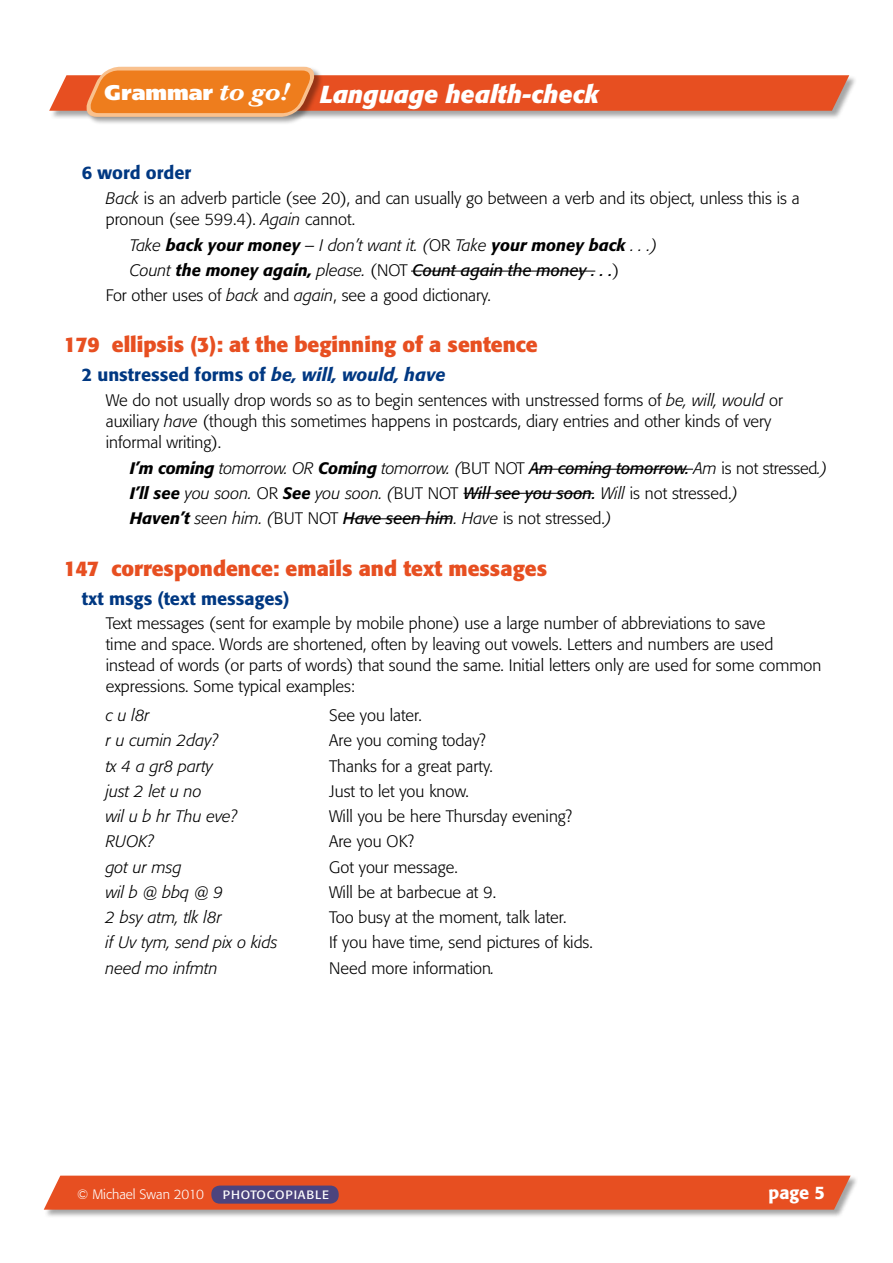
<style>
.page{position:relative;width:893px;height:1263px;background:#fff}
.page>*{position:absolute;margin:0;border:0;box-sizing:border-box;transform-origin:0 0}
.t1{font:italic 700 24.3px "Formata";color:#fff}
.t2{font:700 21px "Formata";color:#e74f21}
.t3{font:500 18px "Formata";color:#003882}
.t4{font:500 18px "Formata";color:#fff}
.t5{font:300 16.5px/21px "Formata";color:#000}
.t6{font:italic 300 16.5px/25.2px "Formata";color:#000}
.t7{font:italic 16.5px "Formata";color:#000}
.t8{font:300 13.5px "Formata";color:#fff}
.t9{font:12px "Formata";letter-spacing:.06em;color:#fff;scale:1.05 1}
.s1{font-family:"Frutiger";font-weight:900;font-style:normal;font-size:21.3px}
.s2{font-family:"Baskerville";font-size:26.25px}
.s3{font-style:italic}
.s4{font-weight:500}
.s5{font-style:normal}
.s6{font-weight:300}
.s7{font-weight:300;font-style:normal}
.s8{font-weight:400}
</style>
<div class="page">
<div style="left:43px;top:1175px;width:815px;height:43px;background:#000;opacity:.35"></div>
<svg style="left:44px;top:1175px;width:807px;height:35px;background:#e6562b"></svg>
<div style="left:211px;top:1185px;width:128px;height:18px;background:#4c447e;border-radius:9px"></div>
<div style="left:49px;top:75px;width:808px;height:45px;background:#000;opacity:.35"></div>
<div style="left:86px;top:66px;width:237px;height:60px;background:#000;opacity:.35"></div>
<svg style="left:49px;top:66px;width:800px;height:53px"></svg>
<hr style="left:411px;top:271px;width:184px;height:1px;background:#000">
<hr style="left:531px;top:469px;width:162px;height:1px;background:#000">
<hr style="left:463px;top:493px;width:131px;height:1px;background:#000">
<hr style="left:344px;top:518px;width:106px;height:1px;background:#000">
<h1 class="t1" style="left:105px;top:79px;width:496px"><span class="s1">Grammar</span> <span class="s2">to go!</span> Language health-check</h1>
<p class="t3" style="left:82px;top:162px;width:111px">6 word order</p>
<p class="t5" style="left:106px;top:188px;width:695px"><span class="s3">Back</span> is an adverb particle (see 20), and can usually go between a verb and its object, unless this is a pronoun (see 599.4). <span class="s3">Again</span> cannot.</p>
<p class="t6" style="left:130px;top:232px;width:529px">Take <span class="s4">back your money</span> – I don’t want it. (<span class="s5">OR</span> Take <span class="s4">your money back</span> . . .)</p>
<p class="t7" style="left:130px;top:260px;width:491px"><span class="s6">Count</span> <span class="s4">the money again,</span> <span class="s6">please.</span> <span class="s7">(NOT</span> Count again the money . . .<span class="s7">)</span></p>
<p class="t5" style="left:106px;top:285px;width:387px">For other uses of <span class="s3">back</span> and <span class="s3">again</span>, see a good dictionary.</p>
<p class="t2" style="left:64px;top:331px;width:475px">179 ellipsis (3): at the beginning of a sentence</p>
<p class="t3" style="left:82px;top:364px;width:365px">2 unstressed forms of <span class="s3">be, will, would, have</span></p>
<p class="t5" style="left:106px;top:390px;width:679px">We do not usually drop words so as to begin sentences with unstressed forms of <span class="s3">be, will, would</span> or auxiliary <span class="s3">have</span> (though this sometimes happens in postcards, diary entries and other kinds of very informal writing).</p>
<p class="t6" style="left:130px;top:455px;width:699px"><span class="s4">I’m coming</span> tomorrow. OR <span class="s4">Coming</span> tomorrow. (<span class="s5">BUT NOT</span> <span class="s8">Am coming tomorrow.</span> Am <span class="s5">is not stressed</span>.)<br><span class="s4">I’ll see</span> you soon. <span class="s5">OR</span> <span class="s4">See</span> you soon. (<span class="s5">BUT NOT</span> <span class="s8">Will see you soon.</span> Will <span class="s5">is not stressed.</span>)<br><span class="s4">Haven’t</span> seen him. (<span class="s5">BUT NOT</span> <span class="s8">Have seen him</span>. Have <span class="s5">is not stressed.</span>)</p>
<p class="t2" style="left:64px;top:556px;width:485px">147 correspondence: emails and text messages</p>
<p class="t3" style="left:82px;top:587px;width:209px">txt msgs (text messages)</p>
<p class="t5" style="left:106px;top:612px;width:717px">Text messages (sent for example by mobile phone) use a large number of abbreviations to save<br>time and space. Words are shortened, often by leaving out vowels. Letters and numbers are used instead of words (or parts of words) that sound the same. Initial letters only are used for some common expressions. Some typical examples:</p>
<p class="t6" style="left:106px;top:703px;width:46px">c u l8r</p>
<p class="t5" style="left:329px;top:705px;width:94px">See you later.</p>
<p class="t6" style="left:106px;top:728px;width:114px">r u cumin 2day?</p>
<p class="t5" style="left:329px;top:730px;width:158px">Are you coming today?</p>
<p class="t6" style="left:106px;top:753px;width:109px">tx 4 a gr8 party</p>
<p class="t5" style="left:329px;top:755px;width:165px">Thanks for a great party.</p>
<p class="t6" style="left:106px;top:779px;width:97px">just 2 let u no</p>
<p class="t5" style="left:329px;top:781px;width:141px">Just to let you know.</p>
<p class="t6" style="left:106px;top:804px;width:133px">wil u b hr Thu eve?</p>
<p class="t5" style="left:329px;top:806px;width:244px">Will you be here Thursday evening?</p>
<p class="t6" style="left:106px;top:829px;width:50px">RUOK?</p>
<p class="t5" style="left:329px;top:831px;width:86px">Are you OK?</p>
<p class="t6" style="left:106px;top:854px;width:78px">got ur msg</p>
<p class="t5" style="left:329px;top:856px;width:130px">Got your message.</p>
<p class="t6" style="left:106px;top:880px;width:119px">wil b @ bbq @ 9</p>
<p class="t5" style="left:329px;top:882px;width:169px">Will be at barbecue at 9.</p>
<p class="t6" style="left:106px;top:905px;width:118px">2 bsy atm, tlk l8r</p>
<p class="t5" style="left:329px;top:907px;width:239px">Too busy at the moment, talk later.</p>
<p class="t6" style="left:106px;top:930px;width:173px">if Uv tym, send pix o kids</p>
<p class="t5" style="left:329px;top:932px;width:265px">If you have time, send pictures of kids.</p>
<p class="t6" style="left:106px;top:955px;width:114px">need mo infmtn</p>
<p class="t5" style="left:329px;top:957px;width:167px">Need more information<span class="s3">.</span></p>
<p class="t8" style="left:77px;top:1186px;width:128px">© Michael Swan 2010</p>
<p class="t9" style="left:223px;top:1187px;width:102px">PHOTOCOPIABLE</p>
<p class="t4" style="left:768px;top:1181px;width:58px">page 5</p>
</div>
